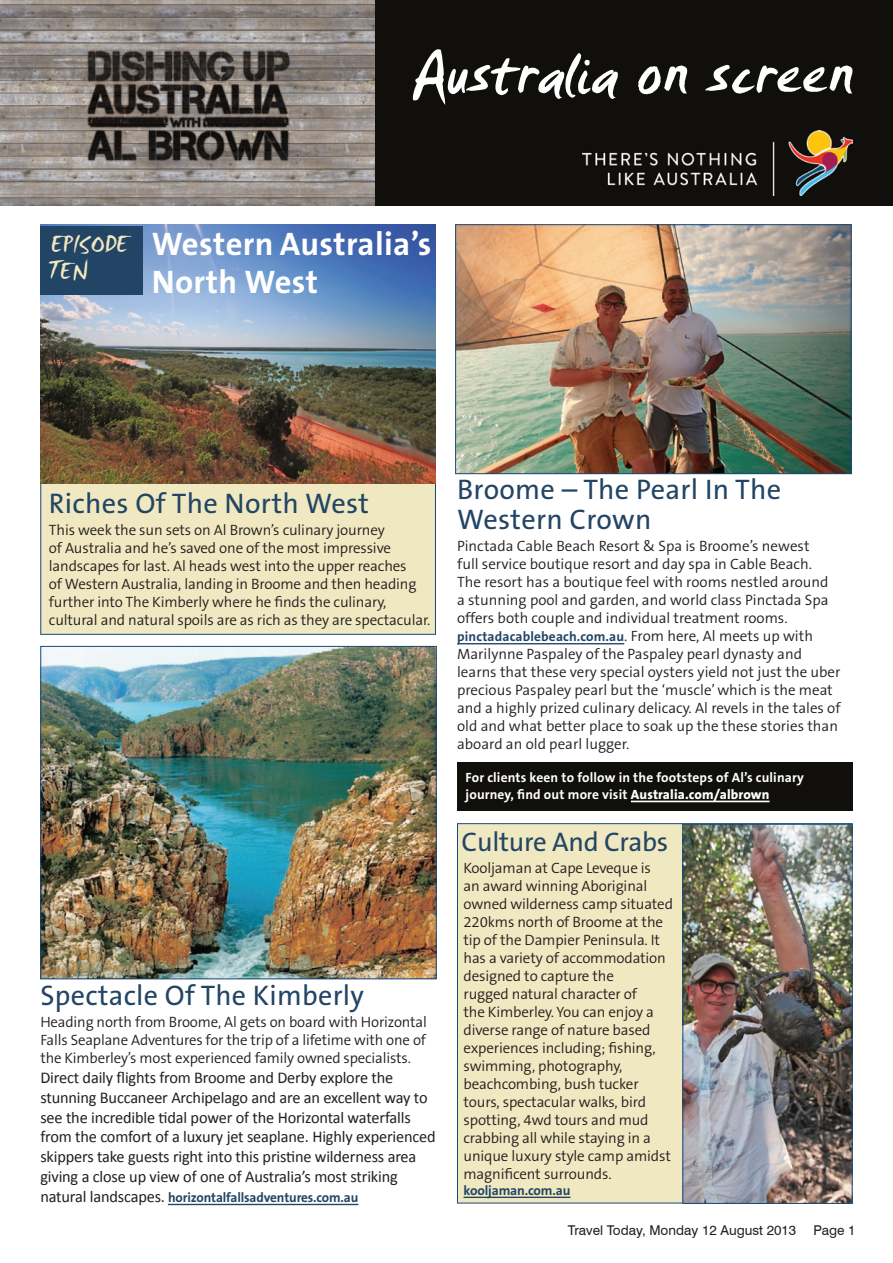
<style>
.page{position:relative;width:893px;height:1263px;background:#fff}
.page>*{position:absolute;margin:0;border:0;box-sizing:border-box;transform-origin:0 0}
.t1{font:66.9px "TA Smudger";color:#fff}
.t2{font:700 32.7px/38.4px "The Sans B7";letter-spacing:.01em;color:#fff}
.t3{font:28.5px/30.2px "The Sans B5 Plain";letter-spacing:.01em;color:#234565}
.t4{font:27px "The Sans B5 Plain";letter-spacing:-.01em;color:#234565}
.t5{font:23.85px/27px "TA Smudger";letter-spacing:-.005em;color:#efe8c0}
.t6{font:16.5px/19.8px "Calibri";letter-spacing:-.01em;color:#231f20}
.t7{font:300 15px/18px "The Sans B4";letter-spacing:-.01em;color:#231f20}
.t8{font:700 13.5px/16.5px "The Sans B7";letter-spacing:.01em;color:#fff}
.t9{font:700 13.5px "The Sans B7";letter-spacing:-.01em;color:#234565}
.t10{font:700 13.5px "The Sans B7";letter-spacing:.01em;color:#234565}
.Body_text{font:13.5px "Swiss 721 BT";color:#231f20}
.s1{font-family:"Calibri";font-weight:400;font-size:16.5px;color:#231f20}
.s2{font-family:"The Sans B4";font-weight:300;font-size:15px;color:#231f20}
.s3{font-family:"The Sans B8";font-weight:800}
</style>
<div class="page">
<div style="left:40px;top:461px;width:396px;height:174px;background:#efe8c0;border:1px solid #16497d"></div>
<img style="left:40px;top:224px;width:396px;height:260px">
<div style="left:457px;top:823px;width:396px;height:380px;background:#efe8c0;border:1px solid #16497d"></div>
<div style="left:0;top:0;width:893px;height:206px;background:#100f0c"></div>
<img style="left:0;top:0;width:375px;height:206px">
<img style="left:582px;top:131px;width:271px;height:64px">
<div style="left:40px;top:226px;width:103px;height:68px;background:#234565"></div>
<div style="left:457px;top:762px;width:396px;height:49px;background:#100f0c"></div>
<hr style="left:631px;top:801px;width:138px;height:1px;background:#fff">
<hr style="left:463px;top:1196px;width:107px;height:2px;background:#234565">
<img style="left:457px;top:226px;width:392px;height:246px">
<div style="left:455px;top:224px;width:396px;height:250px;border:1px solid #16497d"></div>
<img style="left:42px;top:648px;width:393px;height:329px">
<div style="left:40px;top:646px;width:397px;height:333px;border:1px solid #16497d"></div>
<hr style="left:168px;top:1204px;width:190px;height:1px;background:#234565">
<img style="left:684px;top:826px;width:167px;height:376px">
<div style="left:682px;top:824px;width:171px;height:380px;border:1px solid #16497d"></div>
<hr style="left:457px;top:643px;width:167px;height:1px;background:#234565">
<p class="t1" style="left:412px;top:36px;width:443px">Australia on screen</p>
<p class="t5" style="left:50px;top:233px;width:76px">Episode<br>TEN</p>
<p class="t2" style="left:152px;top:226px;width:281px">Western Australia’s<br>North West</p>
<p class="t3" style="left:49px;top:489px;width:322px">Riches Of The North West</p>
<p class="t7" style="left:49px;top:521px;width:383px">This week the sun sets on Al Brown’s culinary journey<br>of Australia and he’s saved one of the most impressive landscapes for last. Al heads west into the upper reaches<br>of Western Australia, landing in Broome and then heading further into The Kimberly where he finds the culinary, cultural and natural spoils are as rich as they are spectacular.</p>
<p class="t3" style="left:40px;top:982px;width:325px">Spectacle Of The Kimberly</p>
<p class="t7" style="left:40px;top:1014px;width:388px;text-align:justify">Heading north from Broome, Al gets on board with Horizontal Falls Seaplane Adventures for the trip of a lifetime with one of the Kimberley’s most experienced family owned specialists.</p>
<p class="t6" style="left:40px;top:1067px;width:397px">Direct daily flights from Broome and Derby explore the stunning Buccaneer Archipelago and are an excellent way to see the incredible tidal power of the Horizontal waterfalls from the comfort of a luxury jet seaplane. Highly experienced skippers take guests right into this pristine wilderness area giving a close up view of one of Australia’s most striking</p>
<p class="t9" style="left:40px;top:1190px;width:319px"><span class="s1">natural landscapes.</span> horizontalfallsadventures.com.au</p>
<p class="t3" style="left:457px;top:475px;width:326px">Broome – The Pearl In The<br>Western Crown</p>
<p class="t7" style="left:457px;top:538px;width:373px">Pinctada Cable Beach Resort &amp; Spa is Broome’s newest full service boutique resort and day spa in Cable Beach.<br>The resort has a boutique feel with rooms nestled around a stunning pool and garden, and world class Pinctada Spa offers both couple and individual treatment rooms.</p>
<p class="t10" style="left:457px;top:629px;width:357px">pinctadacablebeach.com.au<span class="s2">. From here, Al meets up with</span></p>
<p class="t7" style="left:457px;top:646px;width:385px">Marilynne Paspaley of the Paspaley pearl dynasty and learns that these very special oysters yield not just the uber precious Paspaley pearl but the ‘muscle’ which is the meat and a highly prized culinary delicacy. Al revels in the tales of old and what better place to soak up the these stories than aboard an old pearl lugger.</p>
<p class="t8" style="left:466px;top:770px;width:340px">For clients keen to follow in the footsteps of Al’s culinary journey, find out more visit <span class="s3">Australia.com/albrown</span></p>
<p class="t4" style="left:462px;top:827px;width:208px">Culture And Crabs</p>
<p class="t7" style="left:463px;top:859px;width:211px">Kooljaman at Cape Leveque is<br>an award winning Aboriginal owned wilderness camp situated<br>220kms north of Broome at the tip of the Dampier Peninsula. It has a variety of accommodation designed to capture the<br>rugged natural character of<br>the Kimberley. You can enjoy a diverse range of nature based experiences including; fishing, swimming, photography, beachcombing, bush tucker tours, spectacular walks, bird spotting, 4wd tours and mud crabbing all while staying in a unique luxury style camp amidst magnificent surrounds.</p>
<p class="t9" style="left:463px;top:1183px;width:108px">kooljaman.com.au</p>
<p class="Body_text" style="left:568px;top:1222px;width:230px">Travel Today, Monday 12 August 2013</p>
<p class="Body_text" style="left:814px;top:1222px;width:43px">Page 1</p>
</div>
